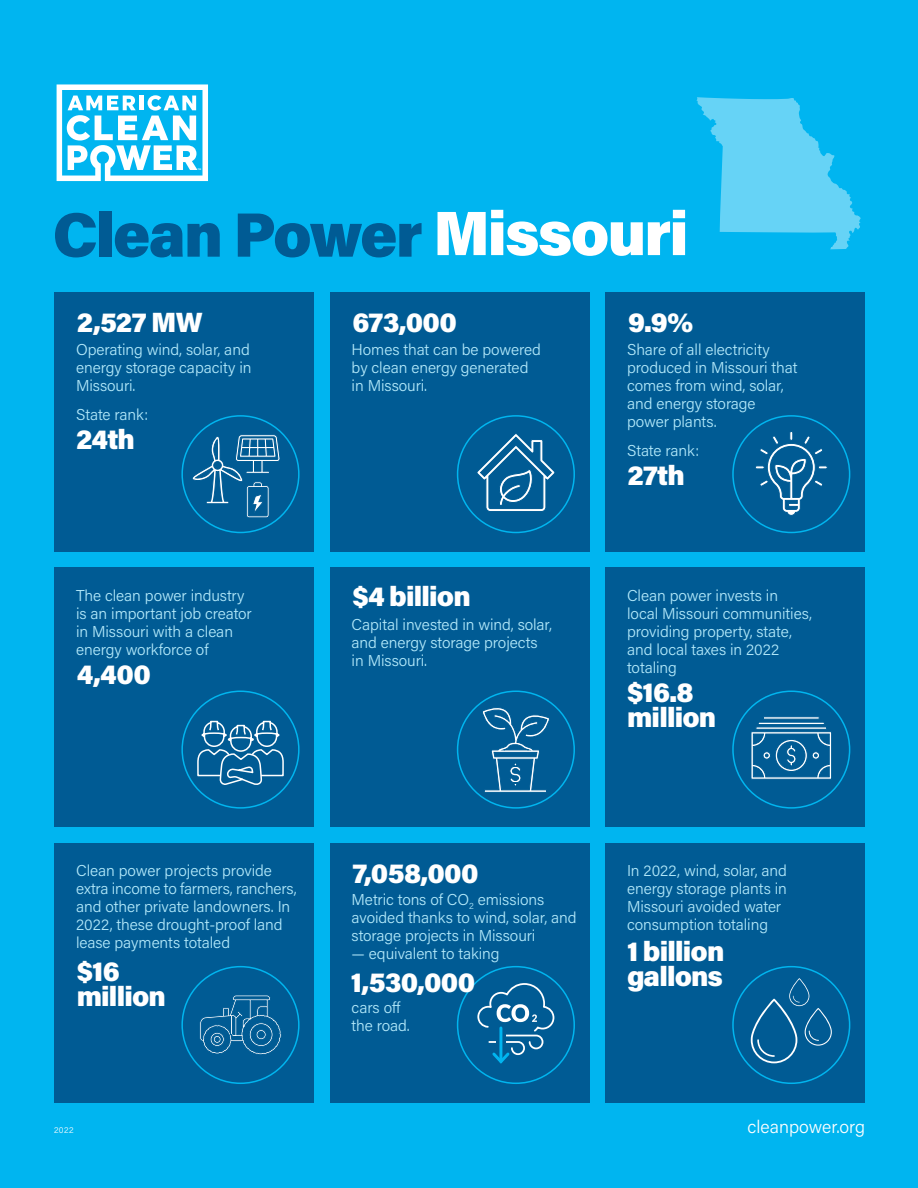
<style>
.page{position:relative;width:918px;height:1188px;background:#00b5f0}
.page>*{position:absolute;margin:0;border:0;box-sizing:border-box;transform-origin:0 0}
.t1{font:900 62.55px "Acumin Pro";letter-spacing:-.03em;color:#005b94}
.t2{font:900 27.9px/25.5px "Acumin Pro";letter-spacing:-.03em;color:#fff}
.t3{font:300 18px "Acumin Pro";color:#fff}
.t4{font:300 15.75px/18px "Acumin Pro";letter-spacing:-.005em;color:#b3e9fa}
.t5{font:300 8.25px "Acumin Pro";color:#fff}
.t6{font:700 2.4px "Myriad Pro";color:#fff}
.s1{color:#fff}
</style>
<div class="page">
<svg style="left:57px;top:84px;width:151px;height:97px"></svg>
<div style="left:55px;top:568px;width:259px;height:259px;background:#005b94"></div>
<div style="left:330px;top:568px;width:260px;height:259px;background:#005b94"></div>
<div style="left:605px;top:568px;width:260px;height:259px;background:#005b94"></div>
<div style="left:55px;top:292px;width:259px;height:260px;background:#005b94"></div>
<div style="left:330px;top:292px;width:260px;height:260px;background:#005b94"></div>
<div style="left:605px;top:292px;width:260px;height:260px;background:#005b94"></div>
<div style="left:55px;top:843px;width:259px;height:260px;background:#005b94"></div>
<div style="left:330px;top:843px;width:260px;height:260px;background:#005b94"></div>
<div style="left:605px;top:843px;width:260px;height:260px;background:#005b94"></div>
<div style="left:181px;top:415px;width:119px;height:118px;border:2px solid #00b5ef;border-radius:50%"></div>
<div style="left:457px;top:415px;width:118px;height:118px;border:2px solid #00b5ef;border-radius:50%"></div>
<div style="left:732px;top:415px;width:118px;height:118px;border:2px solid #00b5ef;border-radius:50%"></div>
<div style="left:181px;top:691px;width:119px;height:118px;border:2px solid #00b5ef;border-radius:50%"></div>
<div style="left:457px;top:691px;width:118px;height:118px;border:2px solid #00b5ef;border-radius:50%"></div>
<div style="left:732px;top:691px;width:118px;height:118px;border:2px solid #00b5ef;border-radius:50%"></div>
<div style="left:181px;top:966px;width:119px;height:118px;border:2px solid #00b5ef;border-radius:50%"></div>
<div style="left:457px;top:966px;width:118px;height:118px;border:2px solid #00b5ef;border-radius:50%"></div>
<div style="left:732px;top:966px;width:118px;height:118px;border:2px solid #00b5ef;border-radius:50%"></div>
<svg style="left:751px;top:978px;width:81px;height:85px"></svg>
<svg style="left:482px;top:707px;width:68px;height:86px"></svg>
<svg style="left:755px;top:432px;width:73px;height:84px"></svg>
<svg style="left:197px;top:720px;width:87px;height:65px"></svg>
<svg style="left:476px;top:433px;width:80px;height:85px"></svg>
<svg style="left:751px;top:716px;width:81px;height:64px"></svg>
<svg style="left:200px;top:995px;width:81px;height:60px"></svg>
<svg style="left:477px;top:982px;width:78px;height:82px"></svg>
<svg style="left:192px;top:432px;width:88px;height:86px"></svg>
<svg style="left:697px;top:97px;width:164px;height:152px"></svg>
<p class="t6" style="left:198px;top:168px;width:5px">TM</p>
<h1 class="t1" style="left:52px;top:190px;width:638px">Clean Power <span class="s1">Missouri</span></h1>
<h2 class="t2" style="left:77px;top:308px;width:127px">2,527 MW</h2>
<h2 class="t2" style="left:352px;top:308px;width:106px">673,000</h2>
<h2 class="t2" style="left:628px;top:308px;width:67px">9.9%</h2>
<p class="t4" style="left:76px;top:339px;width:177px;text-align:justify">Operating wind, solar, and energy storage capacity in Missouri.</p>
<p class="t4" style="left:76px;top:405px;width:74px">State rank:</p>
<h2 class="t2" style="left:76px;top:425px;width:60px">24th</h2>
<p class="t4" style="left:76px;top:586px;width:177px">The clean power industry is an important job creator in Missouri with a clean energy workforce of</p>
<h2 class="t2" style="left:77px;top:660px;width:76px">4,400</h2>
<p class="t4" style="left:76px;top:861px;width:222px">Clean power projects provide extra income to farmers, ranchers, and other private landowners. In<br>2022, these drought-proof land lease payments totaled</p>
<h2 class="t2" style="left:77px;top:957px;width:91px">$16 million</h2>
<p class="t4" style="left:352px;top:339px;width:191px">Homes that can be powered by clean energy generated in Missouri.</p>
<p class="t4" style="left:627px;top:339px;width:172px">Share of all electricity produced in Missouri that comes from wind, solar, and energy storage power plants.</p>
<p class="t4" style="left:627px;top:441px;width:74px">State rank:</p>
<h2 class="t2" style="left:352px;top:582px;width:120px">$4 billion</h2>
<p class="t4" style="left:352px;top:615px;width:202px">Capital invested in wind, solar, and energy storage projects in Missouri.</p>
<h2 class="t2" style="left:627px;top:461px;width:59px">27th</h2>
<p class="t4" style="left:627px;top:586px;width:187px">Clean power invests in local Missouri communities, providing property, state, and local taxes in 2022 totaling</p>
<h2 class="t2" style="left:627px;top:678px;width:91px">$16.8 million</h2>
<h2 class="t2" style="left:352px;top:859px;width:128px">7,058,000</h2>
<p class="t4" style="left:352px;top:890px;width:227px">Metric tons of CO<sub>2</sub> emissions avoided thanks to wind, solar, and storage projects in Missouri</p>
<p class="t4" style="left:352px;top:944px;width:150px">— equivalent to taking</p>
<p class="t4" style="left:352px;top:998px;width:60px">cars off the road.</p>
<h2 class="t2" style="left:351px;top:968px;width:126px">1,530,000</h2>
<p class="t4" style="left:627px;top:861px;width:161px">In 2022, wind, solar, and energy storage plants in<br>Missouri avoided water consumption totaling</p>
<h2 class="t2" style="left:627px;top:937px;width:99px">1 billion gallons</h2>
<p class="t5" style="left:54px;top:1125px;width:21px">2022</p>
<p class="t3" style="left:748px;top:1115px;width:119px">cleanpower.org</p>
</div>
